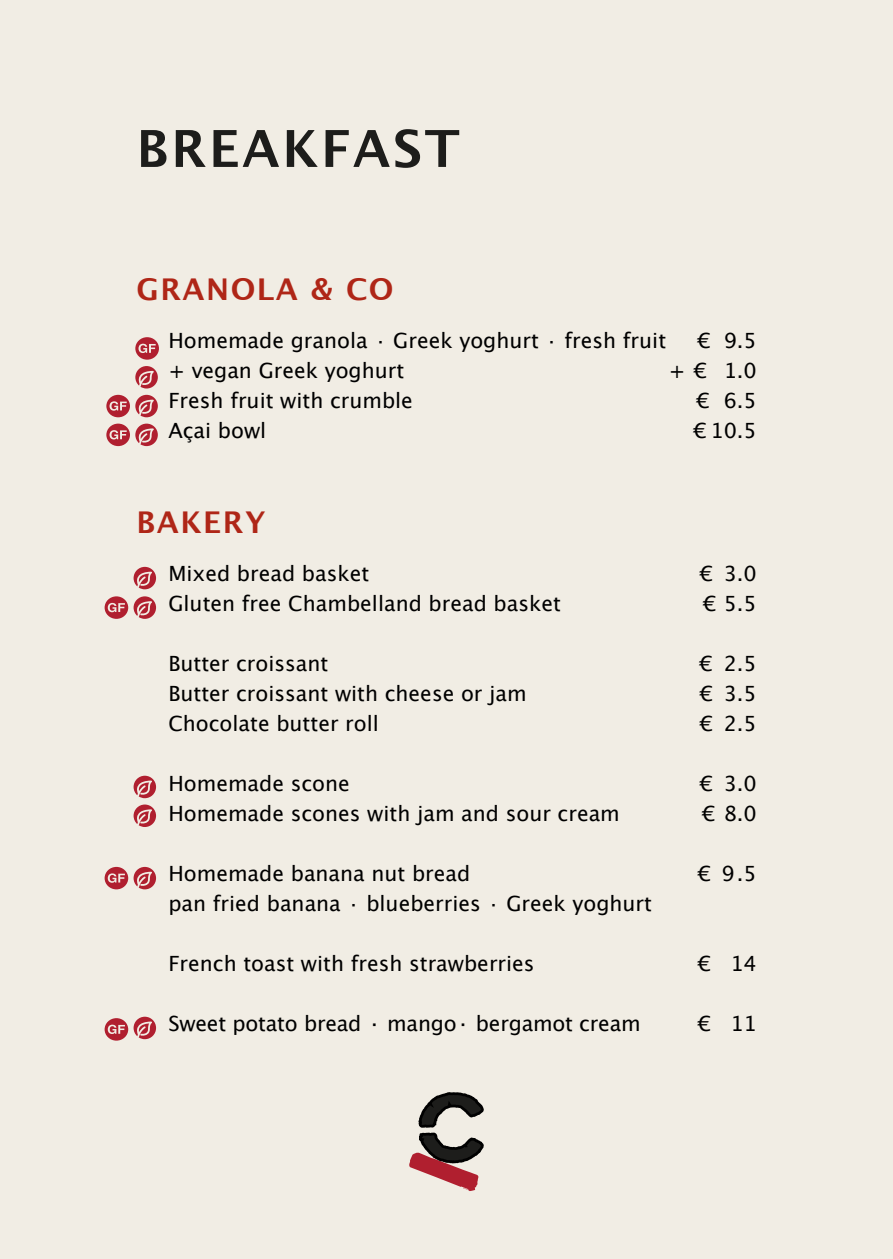
<style>
.page{position:relative;width:893px;height:1259px;background:#f1ede4}
.page>*{position:absolute;margin:0;border:0;box-sizing:border-box;transform-origin:0 0}
.t1{font:700 51px "Lucida Grande";letter-spacing:.05em;color:#1d1d1b}
.t2{font:700 30px "Lucida Grande";letter-spacing:.05em;color:#af2617}
.t3{font:21px/30px "Lucida Grande";color:#000}
.s1{font-size:19.5px}
</style>
<div class="page">
<svg style="left:409px;top:1092px;width:75px;height:99px"></svg>
<svg style="left:135px;top:366px;width:23px;height:22px"></svg>
<svg style="left:134px;top:567px;width:22px;height:22px"></svg>
<svg style="left:134px;top:804px;width:22px;height:23px"></svg>
<svg style="left:134px;top:775px;width:22px;height:23px"></svg>
<svg style="left:134px;top:867px;width:22px;height:22px"></svg>
<svg style="left:134px;top:1016px;width:22px;height:23px"></svg>
<svg style="left:134px;top:596px;width:22px;height:23px"></svg>
<svg style="left:135px;top:337px;width:24px;height:23px"></svg>
<svg style="left:106px;top:395px;width:52px;height:22px"></svg>
<svg style="left:106px;top:423px;width:52px;height:23px"></svg>
<svg style="left:105px;top:867px;width:23px;height:22px"></svg>
<svg style="left:105px;top:1018px;width:23px;height:22px"></svg>
<svg style="left:105px;top:596px;width:23px;height:23px"></svg>
<h1 class="t1" style="left:136px;top:127px;width:325px">BREAKFAST</h1>
<h2 class="t2" style="left:136px;top:276px;width:259px">GRANOLA &amp; CO</h2>
<p class="t3" style="left:168px;top:326px;width:499px">Homemade granola <span class="s1">∙</span> Greek yoghurt <span class="s1">∙</span> fresh fruit + vegan Greek yoghurt<br>Fresh fruit with crumble<br>Açai bowl</p>
<p class="t3" style="left:669px;top:326px;width:89px;text-align:right">€ 9.5<br>+ € 1.0 € 6.5<br>€ 10.5</p>
<h2 class="t2" style="left:136px;top:510px;width:131px">BAKERY</h2>
<p class="t3" style="left:168px;top:560px;width:394px">Mixed bread basket<br>Gluten free Chambelland bread basket</p>
<p class="t3" style="left:168px;top:650px;width:360px">Butter croissant<br>Butter croissant with cheese or jam<br>Chocolate butter roll</p>
<p class="t3" style="left:168px;top:770px;width:453px">Homemade scone<br>Homemade scones with jam and sour cream</p>
<p class="t3" style="left:168px;top:860px;width:485px">Homemade banana nut bread<br>pan fried banana <span class="s1">∙</span> blueberries <span class="s1">∙</span> Greek yoghurt</p>
<p class="t3" style="left:168px;top:950px;width:368px">French toast with fresh strawberries</p>
<p class="t3" style="left:168px;top:1010px;width:474px">Sweet potato bread ∙ mango∙ bergamot cream</p>
<p class="t3" style="left:700px;top:560px;width:59px">€ 3.0 € 5.5</p>
<p class="t3" style="left:699px;top:650px;width:59px;text-align:justify">€ 2.5 € 3.5 € 2.5</p>
<p class="t3" style="left:700px;top:770px;width:59px">€ 3.0 € 8.0</p>
<p class="t3" style="left:697px;top:860px;width:61px">€ 9.5</p>
<p class="t3" style="left:697px;top:950px;width:61px">€ 14</p>
<p class="t3" style="left:697px;top:1010px;width:61px">€ 11</p>
</div>
